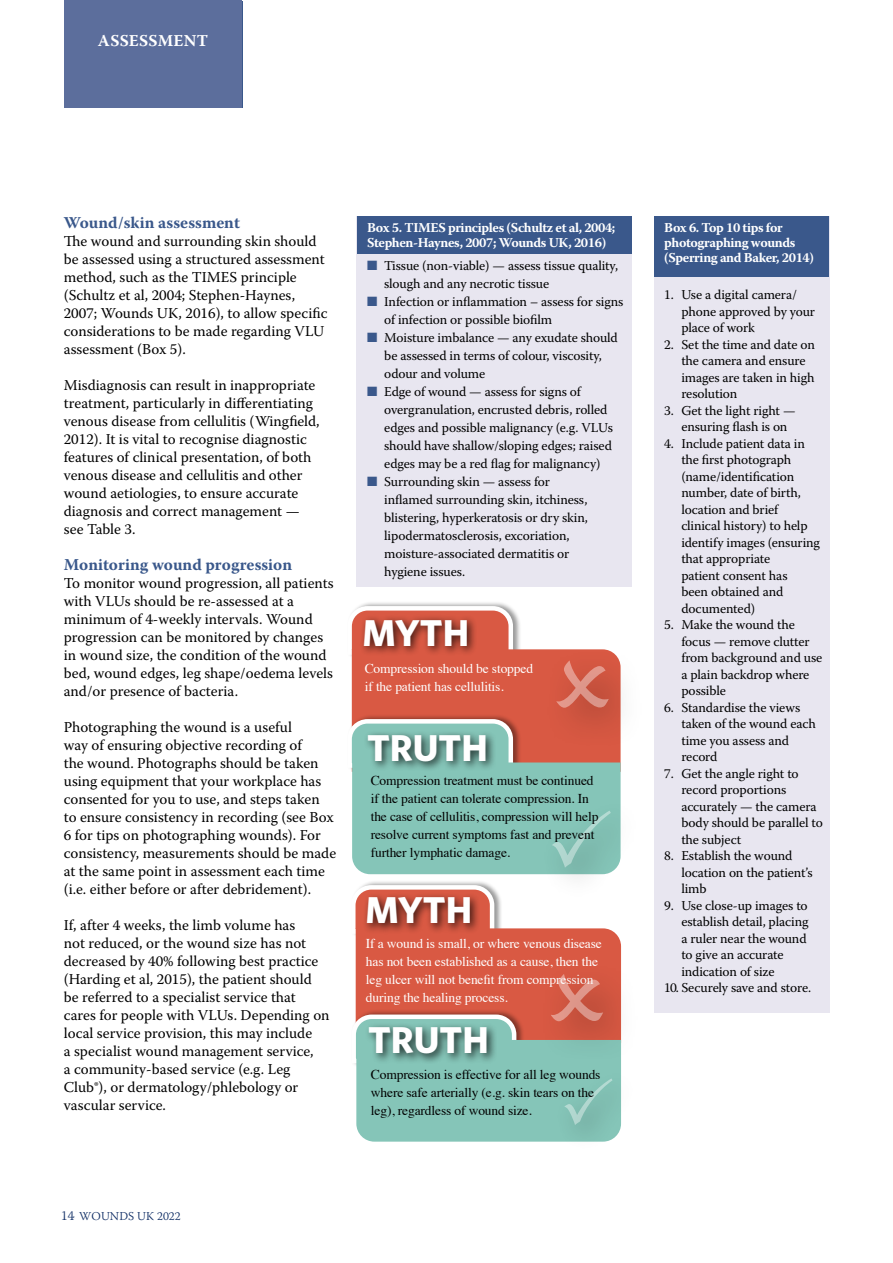
<style>
.page{position:relative;width:893px;height:1263px;background:#fff}
.page>*{position:absolute;margin:0;border:0;box-sizing:border-box;transform-origin:0 0}
.t1{font:700 37.5px "Whitney";color:#fff}
.t2{font:700 16.5px "Warnock Pro";color:#3a588b}
.t3{font:700 16.5px "Warnock Pro";letter-spacing:.015em;color:#fff}
.t4{font:15px/18px "Warnock Pro";color:#000}
.t5{font:13.5px/16.5px "Warnock Pro";letter-spacing:-.01em;color:#000}
.t6{font:13.5px/18px "Times";letter-spacing:-.01em;color:#000}
.t7{font:13.5px/18px "Times";letter-spacing:-.01em;color:#fff}
.t8{font:700 13.5px/15px "Warnock Pro";letter-spacing:-.03em;color:#fff}
.t9{font:300 12px "Warnock Pro";letter-spacing:.01em;color:#102e65}
.s1{color:#3a588b}
.s2{font-size:13.5px}
</style>
<div class="page">
<div style="left:65px;top:0;width:177px;height:107px;background:#5c6e9c"></div>
<div style="left:357px;top:216px;width:275px;height:371px;background:#e8e6f0"></div>
<div style="left:357px;top:216px;width:275px;height:38px;background:#3a588b"></div>
<div style="left:654px;top:216px;width:175px;height:797px;background:#e8e6f0"></div>
<div style="left:654px;top:216px;width:175px;height:61px;background:#3a588b"></div>
<div style="left:351px;top:880px;width:152px;height:57px;background:#f4f4f4"></div>
<div style="left:347px;top:601px;width:175px;height:57px;background:#f4f4f4"></div>
<svg style="left:351px;top:883px;width:270px;height:259px;background:#b29788"></svg>
<svg style="left:347px;top:604px;width:274px;height:270px;background:#ad9b8c"></svg>
<p class="t3" style="left:98px;top:31px;width:112px">ASSESSMENT</p>
<p class="t2" style="left:64px;top:213px;width:178px">Wound/skin assessment</p>
<p class="t4" style="left:64px;top:232px;width:265px">The wound and surrounding skin should be assessed using a structured assessment method, such as the TIMES principle (Schultz et al, 2004; Stephen-Haynes, 2007; Wounds UK, 2016), to allow specific considerations to be made regarding VLU assessment (Box 5).</p>
<p class="t4" style="left:64px;top:376px;width:257px">Misdiagnosis can result in inappropriate treatment, particularly in differentiating venous disease from cellulitis (Wingfield, 2012). It is vital to recognise diagnostic features of clinical presentation, of both venous disease and cellulitis and other wound aetiologies, to ensure accurate diagnosis and correct management — see Table 3.</p>
<p class="t2" style="left:64px;top:555px;width:230px">Monitoring wound progression</p>
<p class="t4" style="left:64px;top:574px;width:271px">To monitor wound progression, all patients with VLUs should be re-assessed at a minimum of 4-weekly intervals. Wound progression can be monitored by changes in wound size, the condition of the wound bed, wound edges, leg shape/oedema levels and/or presence of bacteria.</p>
<p class="t4" style="left:64px;top:718px;width:274px">Photographing the wound is a useful<br>way of ensuring objective recording of<br>the wound. Photographs should be taken using equipment that your workplace has consented for you to use, and steps taken to ensure consistency in recording (see Box 6 for tips on photographing wounds). For consistency, measurements should be made at the same point in assessment each time (i.e. either before or after debridement).</p>
<p class="t4" style="left:64px;top:916px;width:267px">If, after 4 weeks, the limb volume has<br>not reduced, or the wound size has not decreased by 40% following best practice (Harding et al, 2015), the patient should be referred to a specialist service that cares for people with VLUs. Depending on local service provision, this may include<br>a specialist wound management service,<br>a community-based service (e.g. Leg Club®), or dermatology/phlebology or vascular service.</p>
<p class="t8" style="left:367px;top:220px;width:250px">Box 5. TIMES principles (Schultz et al, 2004;<br>Stephen-Haynes, 2007; Wounds UK, 2016)</p>
<p class="t5" style="left:384px;top:256px;width:235px;line-height:18px;text-indent:-17px"><span class="s1">■</span> Tissue (non-viable) — assess tissue quality, slough and any necrotic tissue</p>
<p class="t5" style="left:384px;top:292px;width:241px;line-height:18px;text-indent:-17px"><span class="s1">■</span> Infection or inflammation – assess for signs of infection or possible biofilm</p>
<p class="t5" style="left:384px;top:328px;width:235px;line-height:18px;text-indent:-17px"><span class="s1">■</span> Moisture imbalance — any exudate should be assessed in terms of colour, viscosity, odour and volume</p>
<p class="t5" style="left:384px;top:382px;width:230px;line-height:18px;text-indent:-17px"><span class="s1">■</span> Edge of wound — assess for signs of overgranulation, encrusted debris, rolled edges and possible malignancy (e.g. VLUs should have shallow/sloping edges; raised edges may be a red flag for malignancy)</p>
<p class="t5" style="left:384px;top:472px;width:205px;line-height:18px;text-indent:-17px"><span class="s1">■</span> Surrounding skin — assess for inflamed surrounding skin, itchiness, blistering, hyperkeratosis or dry skin, lipodermatosclerosis, excoriation, moisture-associated dermatitis or hygiene issues.</p>
<h1 class="t1" style="left:362px;top:610px;width:108px">MYTH</h1>
<p class="t7" style="left:365px;top:658px;width:170px">Compression should be stopped if the patient has cellulitis.</p>
<h1 class="t1" style="left:367px;top:725px;width:122px">TRUTH</h1>
<p class="t6" style="left:371px;top:771px;width:229px">Compression treatment must be continued if the patient can tolerate compression. In the case of cellulitis, compression will help resolve current symptoms fast and prevent further lymphatic damage.</p>
<h1 class="t1" style="left:365px;top:887px;width:108px">MYTH</h1>
<p class="t7" style="left:366px;top:933px;width:238px">If a wound is small, or where venous disease has not been established as a cause, then the leg ulcer will not benefit from compression during the healing process.</p>
<h1 class="t1" style="left:368px;top:1018px;width:122px">TRUTH</h1>
<p class="t6" style="left:371px;top:1065px;width:231px">Compression is effective for all leg wounds where safe arterially (e.g. skin tears on the leg), regardless of wound size.</p>
<p class="t9" style="left:61px;top:1209px;width:121px"><span class="s2">14</span> WOUNDS UK 2022</p>
<p class="t8" style="left:664px;top:220px;width:151px">Box 6. Top 10 tips for photographing wounds (Sperring and Baker, 2014)</p>
<p class="t5" style="left:681px;top:286px;width:135px;text-indent:-17px">1. Use a digital camera/ phone approved by your place of work</p>
<p class="t5" style="left:681px;top:336px;width:135px;text-indent:-17px">2. Set the time and date on the camera and ensure images are taken in high resolution</p>
<p class="t5" style="left:681px;top:402px;width:116px;text-indent:-17px">3. Get the light right — ensuring flash is on</p>
<p class="t5" style="left:681px;top:435px;width:140px;text-indent:-17px">4. Include patient data in the first photograph (name/identification number, date of birth, location and brief clinical history) to help identify images (ensuring that appropriate<br>patient consent has<br>been obtained and documented)</p>
<p class="t5" style="left:681px;top:616px;width:143px;text-indent:-17px">5. Make the wound the focus — remove clutter from background and use a plain backdrop where possible</p>
<p class="t5" style="left:681px;top:699px;width:136px;text-indent:-17px">6. Standardise the views taken of the wound each time you assess and record</p>
<p class="t5" style="left:681px;top:765px;width:143px;text-indent:-17px">7. Get the angle right to record proportions accurately — the camera body should be parallel to the subject</p>
<p class="t5" style="left:681px;top:847px;width:133px;text-indent:-17px">8. Establish the wound location on the patient’s limb</p>
<p class="t5" style="left:681px;top:897px;width:129px;text-indent:-17px">9. Use close-up images to establish detail, placing a ruler near the wound to give an accurate indication of size</p>
<p class="t5" style="left:664px;top:979px;width:148px">10. Securely save and store.</p>
</div>
